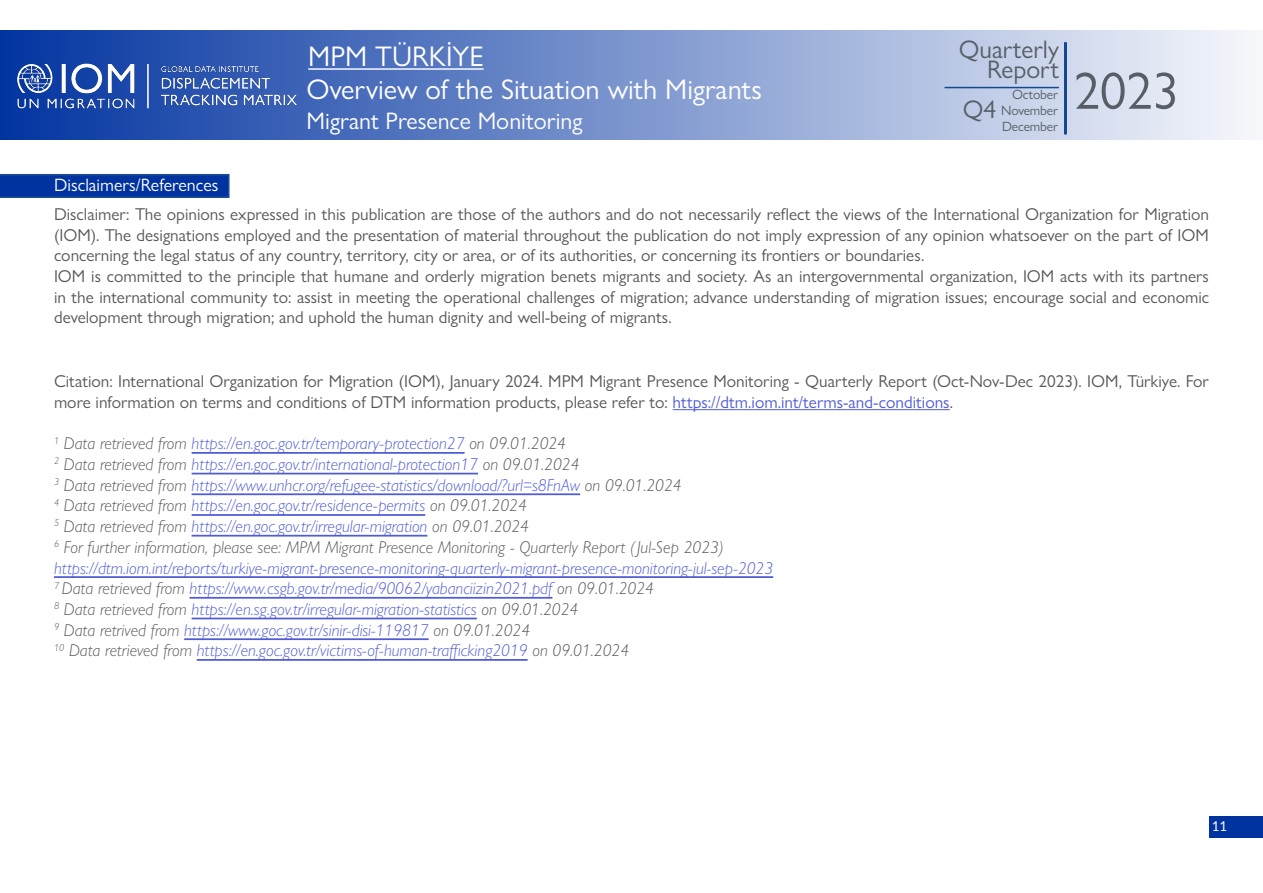
<style>
.page{position:relative;width:1263px;height:893px;background:#fff}
.page>*{position:absolute;margin:0;border:0;box-sizing:border-box;transform-origin:0 0}
.t1{font:52.5px "Gill Sans Nova";color:#585e67}
.t2{font:28.5px "Gill Sans Nova";color:#fff}
.t3{font:25.5px/20.5px "Gill Sans Nova";color:#585e67;text-align:right}
.t4{font:24px "Gill Sans Nova";color:#fff}
.t5{font:18px "Gill Sans Nova";color:#fff}
.t6{font:17.25px/20.7px "Gill Sans Nova";color:#57585a;text-align:justify}
.t7{font:italic 300 17.25px "Gill Sans Nova";color:#4f5cd6}
.t8{font:italic 300 17.25px "Gill Sans Nova";color:#57585a}
.t9{font:13.5px/16px "Gill Sans Nova";letter-spacing:-.01em;color:#585e67;text-align:justify}
.t10{font:13.5px "Lato";color:#fff}
.s1{color:#4f5cd6}
.s2{color:#57585a}
</style>
<div class="page">
<div style="left:0;top:30px;width:1263px;height:110px;background:linear-gradient(to right,#0234a0,#f6f7fb)"></div>
<hr style="left:308px;top:68px;width:176px;height:2px;background:#fff">
<hr style="left:944px;top:87px;width:115px;height:1px;background:#124992">
<hr style="left:1064px;top:42px;width:3px;height:92px;background:#124992">
<img style="left:12px;top:49px;width:292px;height:73px">
<div style="left:1209px;top:816px;width:54px;height:21px;background:#0033a0"></div>
<svg style="left:0;top:174px;width:230px;height:24px;background:#04369e"></svg>
<hr style="left:673px;top:409px;width:277px;height:1px;background:#4f5cd6">
<hr style="left:192px;top:452px;width:273px;height:2px;background:#4f5cd6">
<hr style="left:192px;top:473px;width:286px;height:1px;background:#4f5cd6">
<hr style="left:192px;top:493px;width:388px;height:2px;background:#4f5cd6">
<hr style="left:192px;top:514px;width:233px;height:2px;background:#4f5cd6">
<hr style="left:192px;top:535px;width:235px;height:2px;background:#4f5cd6">
<hr style="left:54px;top:576px;width:719px;height:2px;background:#4f5cd6">
<hr style="left:190px;top:597px;width:362px;height:2px;background:#4f5cd6">
<hr style="left:192px;top:618px;width:285px;height:1px;background:#4f5cd6">
<hr style="left:184px;top:638px;width:245px;height:2px;background:#4f5cd6">
<hr style="left:197px;top:659px;width:331px;height:2px;background:#4f5cd6">
<h2 class="t2" style="left:308px;top:39px;width:177px">MPM TÜRKİYE</h2>
<h3 class="t3" style="left:959px;top:39px;width:102px">Quarterly<br>Report</h3>
<p class="t9" style="left:1001px;top:86px;width:58px;text-indent:11px">October November December</p>
<h2 class="t2" style="left:307px;top:72px;width:457px">Overview of the Situation with Migrants</h2>
<h1 class="t1" style="left:1074px;top:59px;width:106px">2023</h1>
<h3 class="t3" style="left:963px;top:99px;width:35px">Q4</h3>
<h3 class="t4" style="left:307px;top:106px;width:277px">Migrant Presence Monitoring</h3>
<p class="t5" style="left:54px;top:174px;width:166px">Disclaimers/References</p>
<p class="t6" style="left:54px;top:203px;width:1156px">Disclaimer: The opinions expressed in this publication are those of the authors and do not necessarily reflect the views of the International Organization for Migration (IOM). The designations employed and the presentation of material throughout the publication do not imply expression of any opinion whatsoever on the part of IOM concerning the legal status of any country, territory, city or area, or of its authorities, or concerning its frontiers or boundaries.</p>
<p class="t6" style="left:54px;top:266px;width:1156px">IOM is committed to the principle that humane and orderly migration benets migrants and society. As an intergovernmental organization, IOM acts with its partners in the international community to: assist in meeting the operational challenges of migration; advance understanding of migration issues; encourage social and economic development through migration; and uphold the human dignity and well-being of migrants.</p>
<p class="t6" style="left:54px;top:371px;width:1156px">Citation: International Organization for Migration (IOM), January 2024. MPM Migrant Presence Monitoring - Quarterly Report (Oct-Nov-Dec 2023). IOM, Türkiye. For more information on terms and conditions of DTM information products, please refer to: <span class="s1">https://dtm.iom.int/terms-and-conditions</span>.</p>
<p class="t7" style="left:54px;top:433px;width:514px"><sup>1</sup> <span class="s2">Data retrieved from</span> https://en.goc.gov.tr/temporary-protection27 <span class="s2">on 09.01.2024</span></p>
<p class="t7" style="left:54px;top:454px;width:527px"><sup>2</sup> <span class="s2">Data retrieved from</span> https://en.goc.gov.tr/international-protection17 <span class="s2">on 09.01.2024</span></p>
<p class="t7" style="left:54px;top:474px;width:629px"><sup>3</sup> <span class="s2">Data retrieved from</span> https://www.unhcr.org/refugee-statistics/download/?url=s8FnAw <span class="s2">on 09.01.2024</span></p>
<p class="t7" style="left:54px;top:495px;width:474px"><sup>4</sup> <span class="s2">Data retrieved from</span> https://en.goc.gov.tr/residence-permits <span class="s2">on 09.01.2024</span></p>
<p class="t7" style="left:54px;top:516px;width:476px"><sup>5</sup> <span class="s2">Data retrieved from</span> https://en.goc.gov.tr/irregular-migration <span class="s2">on 09.01.2024</span></p>
<p class="t8" style="left:54px;top:536px;width:672px"><sup>6</sup> For further information, please see: MPM Migrant Presence Monitoring - Quarterly Report (Jul-Sep 2023)</p>
<p class="t7" style="left:54px;top:557px;width:721px">https://dtm.iom.int/reports/turkiye-migrant-presence-monitoring-quarterly-migrant-presence-monitoring-jul-sep-2023</p>
<p class="t7" style="left:54px;top:578px;width:601px"><sup>7</sup> <span class="s2">Data retrieved from</span> https://www.csgb.gov.tr/media/90062/yabanciizin2021.pdf <span class="s2">on 09.01.2024</span></p>
<p class="t7" style="left:54px;top:599px;width:526px"><sup>8</sup> <span class="s2">Data retrieved from</span> https://en.sg.gov.tr/irregular-migration-statistics <span class="s2">on 09.01.2024</span></p>
<p class="t7" style="left:54px;top:619px;width:478px"><sup>9</sup> <span class="s2">Data retrived from</span> https://www.goc.gov.tr/sinir-disi-119817 <span class="s2">on 09.01.2024</span></p>
<p class="t7" style="left:54px;top:640px;width:577px"><sup>10</sup> <span class="s2">Data retrieved from</span> https://en.goc.gov.tr/victims-of-human-trafficking2019 <span class="s2">on 09.01.2024</span></p>
<p class="t10" style="left:1212px;top:816px;width:17px">11</p>
</div>
